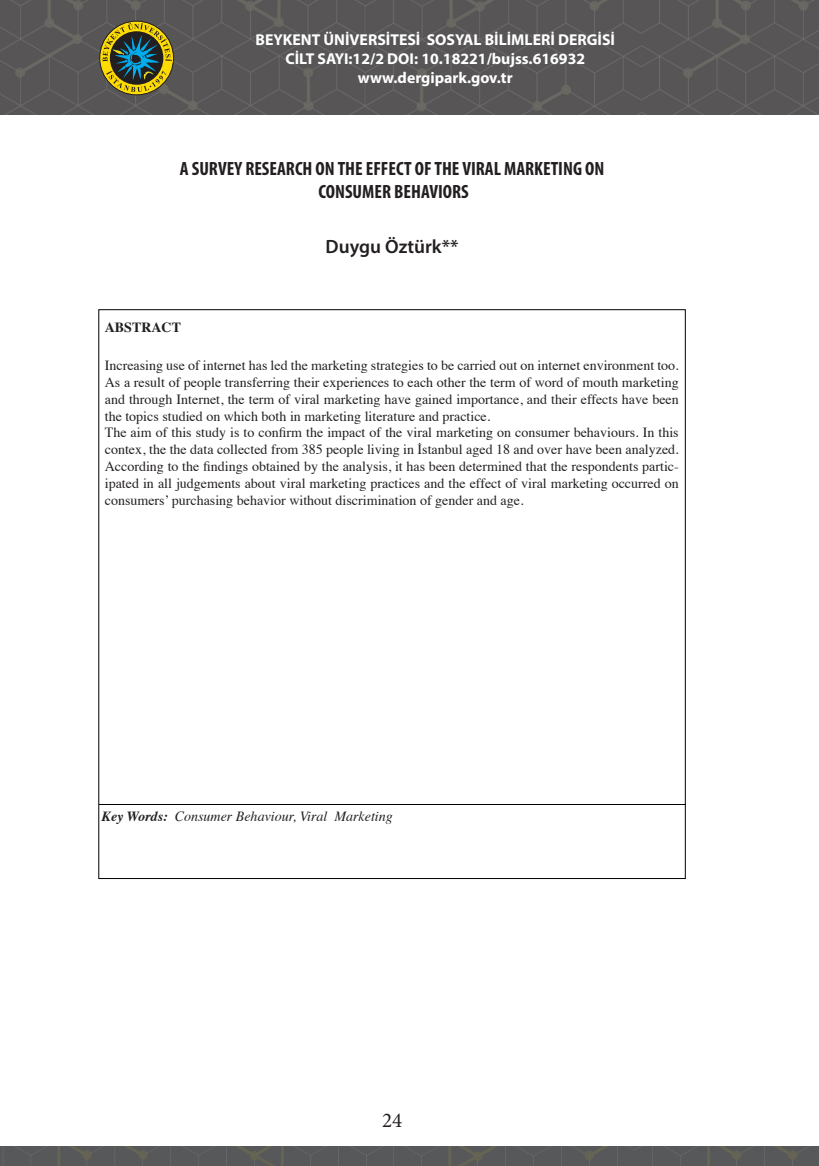
<style>
.page{position:relative;width:819px;height:1166px;background:#fff}
.page>*{position:absolute;margin:0;border:0;box-sizing:border-box;transform-origin:0 0}
.t1{font:21px "Minion Pro";color:#231f20}
.t2{font:700 condensed 19.25px/23.1px "Myriad Pro";color:#231f20;text-align:center}
.t3{font:600 19.25px "Myriad Pro";color:#231f20}
.t4{font:700 15.75px/18.9px "Myriad Pro";color:#fff;text-align:center}
.t5{font:14px/16.8px "Times";color:#231f20}
.t6{font:italic 14px "Times";color:#231f20}
.t7{font:700 14px "Times";color:#231f20}
.s1{font-weight:700}
</style>
<div class="page">
<img style="left:0;top:0;width:819px;height:114px">
<svg style="left:0;top:1146px;width:819px;height:20px;background:#585959"></svg>
<hr style="left:99px;top:804px;width:586px;height:1px;background:#000">
<svg style="left:99px;top:21px;width:75px;height:74px;background:#6c7137"></svg>
<p class="t4" style="left:255px;top:30px;width:361px">BEYKENT ÜNİVERSİTESİ SOSYAL BİLİMLERİ DERGİSİ<br>CİLT SAYI:12/2 DOI: 10.18221/bujss.616932 www.dergipark.gov.tr</p>
<h2 class="t2" style="left:180px;top:157px;width:426px">A SURVEY RESEARCH ON THE EFFECT OF THE VIRAL MARKETING ON<br>CONSUMER BEHAVIORS</h2>
<h2 class="t3" style="left:325px;top:235px;width:134px">Duygu Öztürk**</h2>
<p class="t7" style="left:105px;top:322px;width:78px">ABSTRACT</p>
<p class="t5" style="left:105px;top:358px;width:575px">Increasing use of internet has led the marketing strategies to be carried out on internet environment too.<br>As a result of people transferring their experiences to each other the term of word of mouth marketing and through Internet, the term of viral marketing have gained importance, and their effects have been the topics studied on which both in marketing literature and practice.<br>The aim of this study is to confirm the impact of the viral marketing on consumer behaviours. In this contex, the the data collected from 385 people living in İstanbul aged 18 and over have been analyzed.<br>According to the findings obtained by the analysis, it has been determined that the respondents partic&shy;ipated in all judgements about viral marketing practices and the effect of viral marketing occurred on consumers’ purchasing behavior without discrimination of gender and age.</p>
<p class="t6" style="left:102px;top:810px;width:292px"><span class="s1">Key Words:</span> Consumer Behaviour, Viral Marketing</p>
<h1 class="t1" style="left:382px;top:1106px;width:22px">24</h1>
</div>
